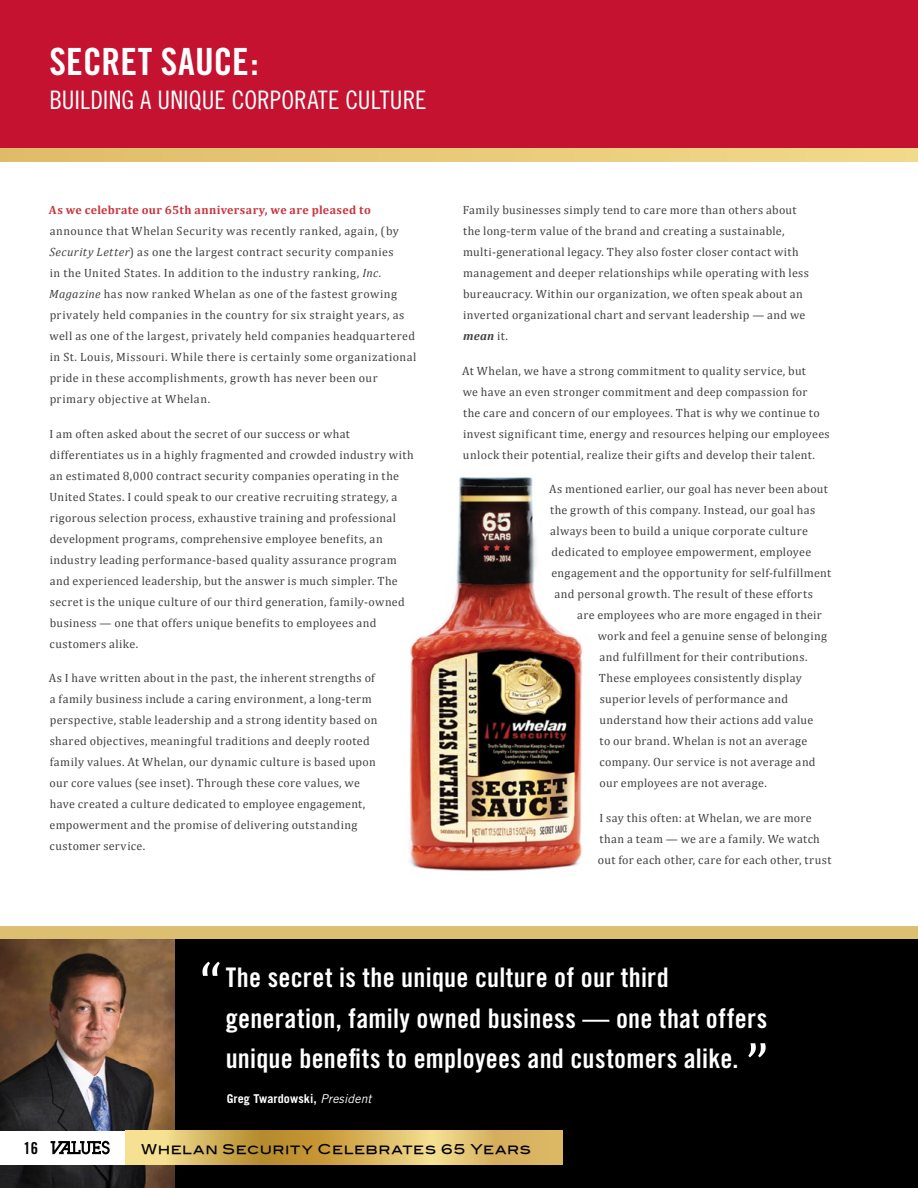
<style>
.page{position:relative;width:918px;height:1188px;background:#fff}
.page>*{position:absolute;margin:0;border:0;box-sizing:border-box;transform-origin:0 0}
.t1{font:60px "Cambria";color:#fff}
.t2{font:37.5px "Trade Gothic Bold Cond Twenty";letter-spacing:.005em;color:#fff}
.t3{font:27px/40.5px "Trade Gothic Bold Cond Twenty";letter-spacing:.01em;color:#fff}
.t4{font:25.5px "Trade Gothic Cond Eighteen";color:#fff}
.t5{font:16.5px "Trade Gothic Bold Cond Twenty";color:#000}
.t6{font:13.5px "Blair Md ITCTT Medium";letter-spacing:.045em;color:#000}
.t7{font:700 12.15px "Trade Gothic";letter-spacing:.01em;color:#fff}
.t8{font:12px/21px "Cambria";letter-spacing:.03em;color:#414042}
.t9{font:700 12px "Cambria";letter-spacing:.03em;color:#c9353d}
.s1{font-style:italic}
.s2{font-weight:700;font-style:italic}
.s3{font-weight:400;font-style:italic}
</style>
<div class="page">
<div style="left:0;top:927px;width:918px;height:261px;background:#ddbf71"></div>
<div style="left:0;top:0;width:918px;height:159px;background:#c41230"></div>
<img style="left:409px;top:477px;width:174px;height:394px">
<div style="left:0;top:940px;width:918px;height:248px;background:#000"></div>
<img style="left:0;top:940px;width:174px;height:248px">
<div style="left:0;top:1131px;width:131px;height:34px;background:#fff"></div>
<svg style="left:126px;top:1131px;width:437px;height:34px;background:#d9b761"></svg>
<svg style="left:51px;top:1141px;width:59px;height:13px"></svg>
<svg style="left:0;top:148px;width:918px;height:13px;background:#e7ca79"></svg>
<h2 class="t2" style="left:49px;top:38px;width:211px">SECRET SAUCE:</h2>
<h3 class="t4" style="left:49px;top:85px;width:379px">BUILDING A UNIQUE CORPORATE CULTURE</h3>
<p class="t9" style="left:49px;top:201px;width:323px">As we celebrate our 65th anniversary, we are pleased to</p>
<p class="t8" style="left:49px;top:220px;width:369px">announce that Whelan Security was recently ranked, again, (by <span class="s1">Security Letter</span>) as one the largest contract security companies<br>in the United States. In addition to the industry ranking, <span class="s1">Inc.<br>Magazine</span> has now ranked Whelan as one of the fastest growing privately held companies in the country for six straight years, as well as one of the largest, privately held companies headquartered in St. Louis, Missouri. While there is certainly some organizational pride in these accomplishments, growth has never been our primary objective at Whelan.</p>
<p class="t8" style="left:50px;top:423px;width:366px">I am often asked about the secret of our success or what differentiates us in a highly fragmented and crowded industry with an estimated 8,000 contract security companies operating in the United States. I could speak to our creative recruiting strategy, a rigorous selection process, exhaustive training and professional development programs, comprehensive employee benefits, an industry leading performance-based quality assurance program and experienced leadership, but the answer is much simpler. The secret is the unique culture of our third generation, family-owned business — one that offers unique benefits to employees and customers alike.</p>
<p class="t8" style="left:49px;top:667px;width:330px">As I have written about in the past, the inherent strengths of a family business include a caring environment, a long-term perspective, stable leadership and a strong identity based on shared objectives, meaningful traditions and deeply rooted family values. At Whelan, our dynamic culture is based upon our core values (see inset). Through these core values, we have created a culture dedicated to employee engagement, empowerment and the promise of delivering outstanding customer service.</p>
<p class="t8" style="left:463px;top:199px;width:348px">Family businesses simply tend to care more than others about the long-term value of the brand and creating a sustainable, multi-generational legacy. They also foster closer contact with management and deeper relationships while operating with less bureaucracy. Within our organization, we often speak about an inverted organizational chart and servant leadership — and we <span class="s2">mean</span> it.</p>
<p class="t8" style="left:462px;top:360px;width:369px">At Whelan, we have a strong commitment to quality service, but<br>we have an even stronger commitment and deep compassion for<br>the care and concern of our employees. That is why we continue to invest significant time, energy and resources helping our employees unlock their potential, realize their gifts and develop their talent.</p>
<p class="t8" style="left:549px;top:478px;width:280px">As mentioned earlier, our goal has never been about</p>
<p class="t8" style="left:550px;top:499px;width:267px">the growth of this company. Instead, our goal has</p>
<p class="t8" style="left:550px;top:520px;width:260px">always been to build a unique corporate culture</p>
<p class="t8" style="left:552px;top:541px;width:261px">dedicated to employee empowerment, employee</p>
<p class="t8" style="left:551px;top:562px;width:281px">engagement and the opportunity for self-fulfillment</p>
<p class="t8" style="left:555px;top:583px;width:260px">and personal growth. The result of these efforts</p>
<p class="t8" style="left:577px;top:604px;width:246px">are employees who are more engaged in their</p>
<p class="t8" style="left:598px;top:625px;width:231px">work and feel a genuine sense of belonging</p>
<p class="t8" style="left:600px;top:646px;width:209px">and fulfillment for their contributions.</p>
<p class="t8" style="left:599px;top:667px;width:205px">These employees consistently display</p>
<p class="t8" style="left:600px;top:688px;width:190px">superior levels of performance and</p>
<p class="t8" style="left:599px;top:709px;width:215px">understand how their actions add value</p>
<p class="t8" style="left:600px;top:730px;width:209px">to our brand. Whelan is not an average</p>
<p class="t8" style="left:599px;top:751px;width:218px">company. Our service is not average and</p>
<p class="t8" style="left:599px;top:772px;width:169px">our employees are not average.</p>
<p class="t8" style="left:598px;top:807px;width:235px">I say this often: at Whelan, we are more than a team — we are a family. We watch out for each other, care for each other, trust</p>
<h1 class="t1" style="left:199px;top:948px;width:24px">“</h1>
<h3 class="t3" style="left:226px;top:957px;width:543px">The secret is the unique culture of our third generation, family owned business — one that offers unique benefits to employees and customers alike.</h3>
<p class="t7" style="left:227px;top:1091px;width:146px">Greg Twardowski, <span class="s3">President</span></p>
<h1 class="t1" style="left:769px;top:1071px;width:24px;rotate:-180deg">“</h1>
<h3 class="t5" style="left:24px;top:1138px;width:16px">16</h3>
<p class="t6" style="left:141px;top:1138px;width:391px">Whelan Security Celebrates 65 Years</p>
</div>
